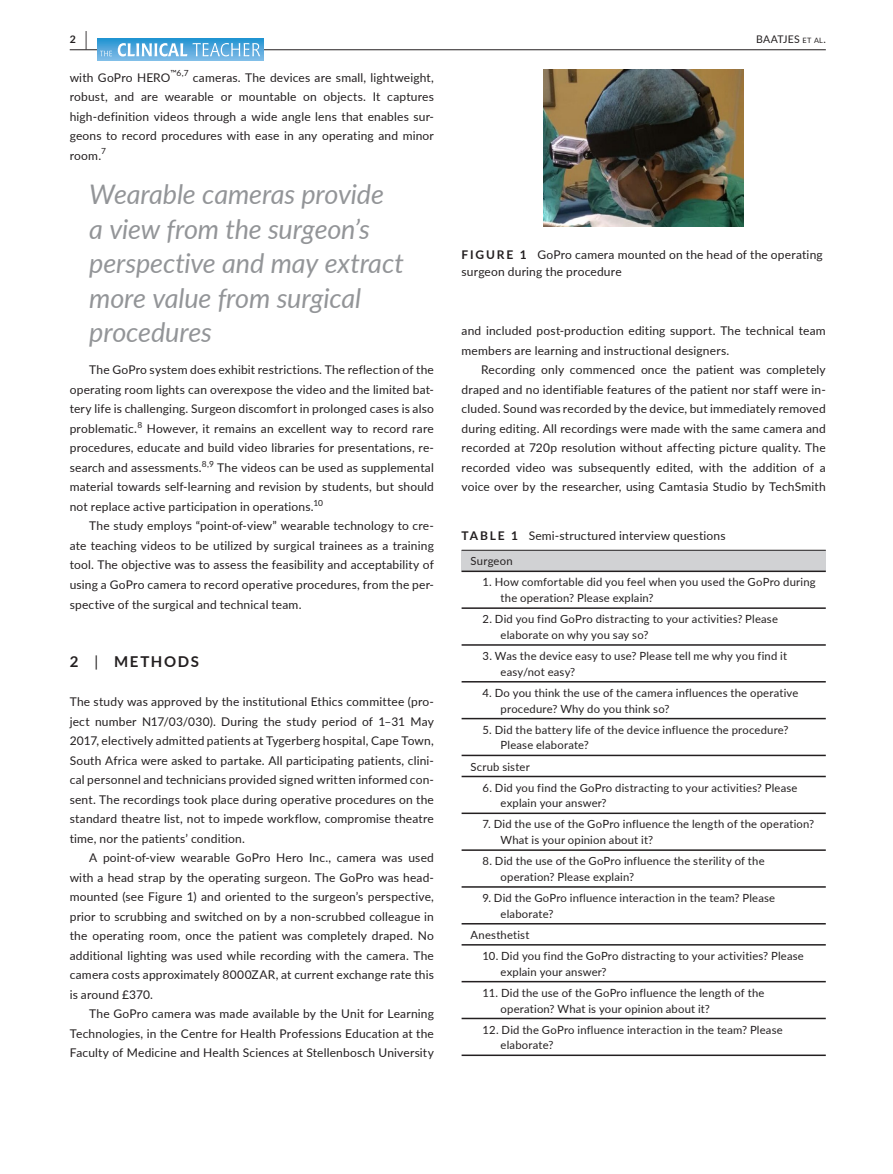
<style>
.page{position:relative;width:893px;height:1174px;background:#fff}
.page>*{position:absolute;margin:0;border:0;box-sizing:border-box;transform-origin:0 0}
.t1{font:italic 27px/34.5px "Lato";letter-spacing:-.005em;color:#939598}
.t2{font:700 15px "Lato";letter-spacing:.11em;color:#231f20}
.t3{font:12px/19.5px "Lato";letter-spacing:.015em;color:#231f20;text-align:justify}
.t4{font:11.25px/15.8px "Lato";letter-spacing:.02em;color:#231f20}
.t5{font:10.5px "Lato";letter-spacing:.015em;color:#231f20}
.t6{font:700 10.5px "Lato";color:#231f20}
.t7{font:8.4px "Lato";color:#231f20}
.s1{font-size:19.5px}
.s2{font-size:7.35px}
.s3{font-weight:700}
.s4{font-weight:400}
</style>
<div class="page">
<hr style="left:70px;top:49px;width:756px;height:1px;background:#231f20">
<div style="left:97px;top:39px;width:166px;height:22px;background:linear-gradient(to bottom,#2795d2,#81bce7)"></div>
<svg style="left:100px;top:51px;width:12px;height:5px"></svg>
<svg style="left:118px;top:43px;width:142px;height:13px"></svg>
<img style="left:544px;top:69px;width:200px;height:158px">
<div style="left:462px;top:550px;width:364px;height:21px;background:#d1d2d4"></div>
<hr style="left:462px;top:570px;width:364px;height:2px;background:#231f20">
<hr style="left:462px;top:607px;width:364px;height:2px;background:#231f20">
<hr style="left:462px;top:644px;width:364px;height:1px;background:#231f20">
<hr style="left:462px;top:681px;width:364px;height:1px;background:#231f20">
<hr style="left:462px;top:718px;width:364px;height:1px;background:#231f20">
<hr style="left:462px;top:754px;width:364px;height:2px;background:#231f20">
<hr style="left:462px;top:775px;width:364px;height:2px;background:#231f20">
<hr style="left:462px;top:812px;width:364px;height:2px;background:#231f20">
<hr style="left:462px;top:849px;width:364px;height:2px;background:#231f20">
<hr style="left:462px;top:886px;width:364px;height:1px;background:#231f20">
<hr style="left:462px;top:923px;width:364px;height:1px;background:#231f20">
<hr style="left:462px;top:944px;width:364px;height:1px;background:#231f20">
<hr style="left:462px;top:981px;width:364px;height:1px;background:#231f20">
<hr style="left:462px;top:1017px;width:364px;height:2px;background:#231f20">
<hr style="left:462px;top:550px;width:364px;height:1px;background:#231f20">
<hr style="left:462px;top:1054px;width:364px;height:2px;background:#231f20">
<p class="t6" style="left:70px;top:31px;width:19px">2 <span class="s1">|</span></p>
<p class="t5" style="left:756px;top:32px;width:71px">BAATJES <span class="s2">et al</span>.</p>
<p class="t3" style="left:70px;top:67px;width:102px">with GoPro HERO</p>
<p class="t7" style="left:170px;top:67px;width:20px">™6,7</p>
<p class="t3" style="left:70px;top:67px;width:366px;text-indent:123px">cameras. The devices are small, lightweight, robust, and are wearable or mountable on objects. It captures high-definition videos through a wide angle lens that enables sur&shy;geons to record procedures with ease in any operating and minor room.</p>
<p class="t7" style="left:101px;top:145px;width:6px">7</p>
<h1 class="t1" style="left:89px;top:176px;width:316px">Wearable cameras provide a view from the surgeon’s perspective and may extract more value from surgical procedures</h1>
<p class="t3" style="left:70px;top:360px;width:366px;text-indent:20px">The GoPro system does exhibit restrictions. The reflection of the operating room lights can overexpose the video and the limited bat&shy;tery life is challenging. Surgeon discomfort in prolonged cases is also problematic.</p>
<p class="t3" style="left:462px;top:246px;width:363px;line-height:16.5px"><span class="s3">FIGURE 1</span> GoPro camera mounted on the head of the operating surgeon during the procedure</p>
<p class="t3" style="left:462px;top:321px;width:366px">and included post-production editing support. The technical team members are learning and instructional designers.</p>
<p class="t3" style="left:462px;top:360px;width:366px;text-indent:20px">Recording only commenced once the patient was completely draped and no identifiable features of the patient nor staff were in&shy;cluded. Sound was recorded by the device, but immediately removed during editing. All recordings were made with the same camera and recorded at 720p resolution without affecting picture quality. The recorded video was subsequently edited, with the addition of a voice over by the researcher, using Camtasia Studio by TechSmith</p>
<p class="t7" style="left:137px;top:418px;width:6px">8</p>
<p class="t3" style="left:70px;top:418px;width:366px;text-indent:77px">However, it remains an excellent way to record rare procedures, educate and build video libraries for presentations, re&shy;search and assessments.</p>
<p class="t7" style="left:202px;top:457px;width:13px">8,9</p>
<p class="t3" style="left:70px;top:457px;width:366px;text-indent:147px">The videos can be used as supplemental material towards self-learning and revision by students, but should not replace active participation in operations.</p>
<p class="t7" style="left:313px;top:496px;width:11px">10</p>
<p class="t3" style="left:70px;top:516px;width:366px;text-indent:20px">The study employs “point-of-view” wearable technology to cre&shy;ate teaching videos to be utilized by surgical trainees as a training tool. The objective was to assess the feasibility and acceptability of using a GoPro camera to record operative procedures, from the per&shy;spective of the surgical and technical team.</p>
<p class="t3" style="left:462px;top:525px;width:265px"><span class="s3">TABLE 1</span> Semi-structured interview questions</p>
<p class="t4" style="left:471px;top:553px;width:44px">Surgeon</p>
<p class="t4" style="left:501px;top:574px;width:317px;text-indent:-18px">1. How comfortable did you feel when you used the GoPro during the operation? Please explain?</p>
<p class="t4" style="left:501px;top:611px;width:279px;text-indent:-18px">2. Did you find GoPro distracting to your activities? Please elaborate on why you say so?</p>
<p class="t4" style="left:501px;top:647px;width:288px;text-indent:-18px">3. Was the device easy to use? Please tell me why you find it easy/not easy?</p>
<p class="t4" style="left:501px;top:684px;width:299px;text-indent:-18px">4. Do you think the use of the camera influences the operative procedure? Why do you think so?</p>
<p class="t4" style="left:501px;top:721px;width:290px;text-indent:-18px">5. Did the battery life of the device influence the procedure?<br>Please elaborate?</p>
<p class="t4" style="left:471px;top:758px;width:61px">Scrub sister</p>
<p class="t4" style="left:501px;top:779px;width:298px;text-indent:-18px">6. Did you find the GoPro distracting to your activities? Please explain your answer?</p>
<p class="t4" style="left:501px;top:816px;width:315px;text-indent:-18px">7. Did the use of the GoPro influence the length of the operation?<br>What is your opinion about it?</p>
<p class="t4" style="left:501px;top:852px;width:266px;text-indent:-18px">8. Did the use of the GoPro influence the sterility of the operation? Please explain?</p>
<p class="t4" style="left:501px;top:889px;width:276px;text-indent:-18px">9. Did the GoPro influence interaction in the team? Please elaborate?</p>
<p class="t4" style="left:471px;top:926px;width:60px">Anesthetist</p>
<p class="t4" style="left:501px;top:947px;width:305px;text-indent:-18px">10. Did you find the GoPro distracting to your activities? Please explain your answer?</p>
<p class="t4" style="left:501px;top:984px;width:265px;text-indent:-18px">11. Did the use of the GoPro influence the length of the operation? What is your opinion about it?</p>
<p class="t4" style="left:501px;top:1021px;width:284px;text-indent:-18px">12. Did the GoPro influence interaction in the team? Please elaborate?</p>
<p class="t2" style="left:70px;top:650px;width:131px">2 <span class="s4">|</span> METHODS</p>
<p class="t3" style="left:70px;top:691px;width:366px">The study was approved by the institutional Ethics committee (pro&shy;ject number N17/03/030). During the study period of 1–31 May 2017, electively admitted patients at Tygerberg hospital, Cape Town, South Africa were asked to partake. All participating patients, clini&shy;cal personnel and technicians provided signed written informed con&shy;sent. The recordings took place during operative procedures on the standard theatre list, not to impede workflow, compromise theatre time, nor the patients’ condition.</p>
<p class="t3" style="left:70px;top:847px;width:366px;text-indent:20px">A point-of-view wearable GoPro Hero Inc., camera was used with a head strap by the operating surgeon. The GoPro was head&shy;mounted (see Figure 1) and oriented to the surgeon’s perspective, prior to scrubbing and switched on by a non-scrubbed colleague in the operating room, once the patient was completely draped. No additional lighting was used while recording with the camera. The camera costs approximately 8000ZAR, at current exchange rate this is around £370.</p>
<p class="t3" style="left:70px;top:1003px;width:366px;text-indent:20px">The GoPro camera was made available by the Unit for Learning Technologies, in the Centre for Health Professions Education at the Faculty of Medicine and Health Sciences at Stellenbosch University</p>
</div>
